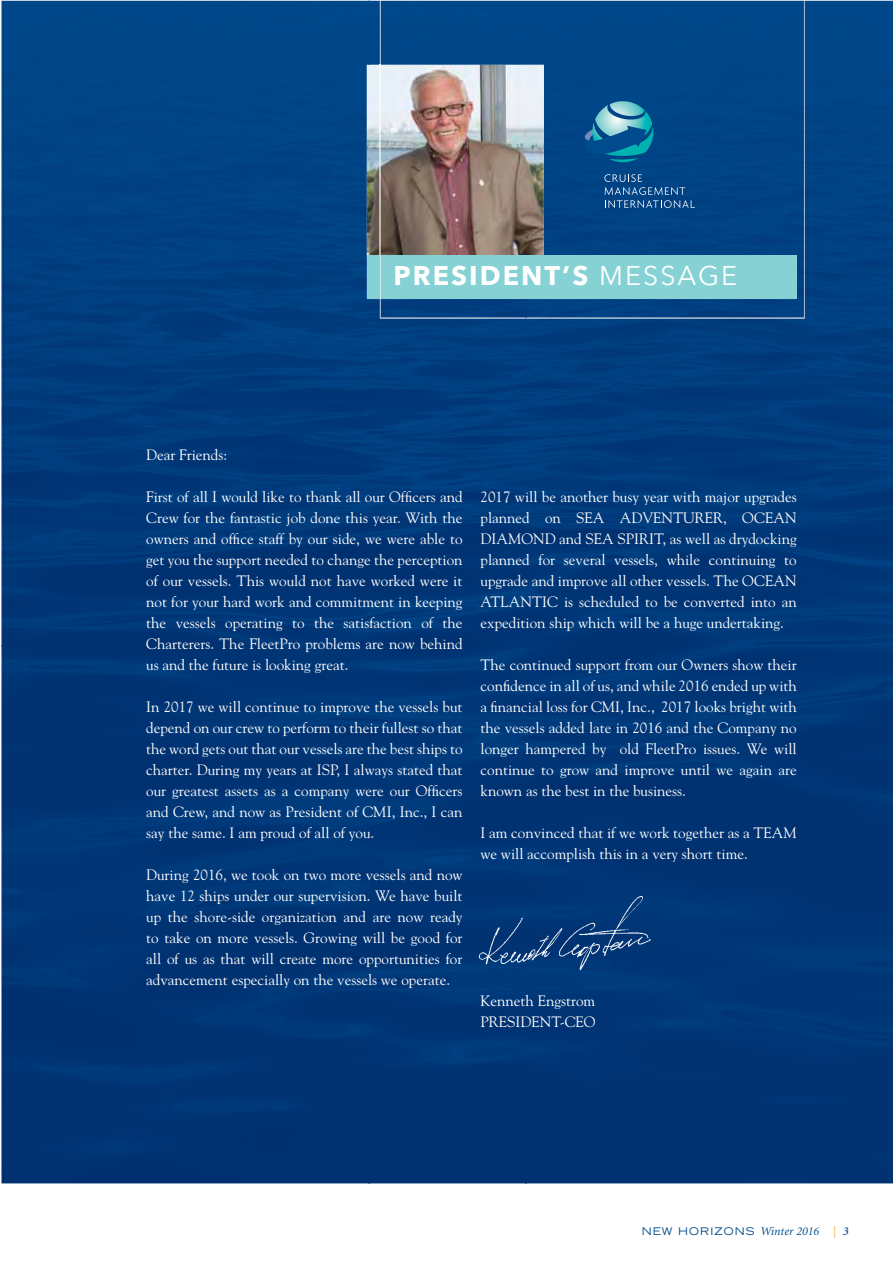
<style>
.page{position:relative;width:893px;height:1263px;background:#fff}
.page>*{position:absolute;margin:0;border:0;box-sizing:border-box;transform-origin:0 0}
.t1{font:700 27px "Avenir Next";letter-spacing:.075em;color:#fff}
.t2{font:15px/21px "Goudy";color:#fff;text-align:justify}
.t3{font:expanded 10.5px "Trade Gothic LH";letter-spacing:.1em;color:#004b8d}
.s1{font-weight:400}
.s2{font-family:"Minion";font-style:italic;font-stretch:normal;font-size:12px}
.s3{font-family:"Avenir Next";font-stretch:normal;font-size:12px;color:#faa634}
.s4{font-family:"Minion";font-weight:600;font-style:italic;font-stretch:normal;font-size:12px}
</style>
<div class="page">
<img style="left:2px;top:1px;width:366px;height:1182px">
<div style="left:368px;top:1px;width:524px;height:107px;background:#004789"></div>
<img style="left:526px;top:108px;width:366px;height:1075px">
<img style="left:368px;top:299px;width:158px;height:884px">
<img style="left:367px;top:65px;width:13px;height:191px">
<div style="left:367px;top:256px;width:429px;height:43px;background:#85d1d4"></div>
<img style="left:380px;top:1px;width:424px;height:318px">
<img style="left:380px;top:65px;width:1px;height:191px">
<hr style="left:380px;top:256px;width:1px;height:43px;background:#cceced">
<svg style="left:604px;top:174px;width:91px;height:34px;background:#1e5992"></svg>
<svg style="left:577px;top:100px;width:76px;height:62px;background:#2476a0"></svg>
<img style="left:465px;top:886px;width:200px;height:97px">
<h1 class="t1" style="left:393px;top:258px;width:345px">PRESIDENT’S <span class="s1">MESSAGE</span></h1>
<p class="t2" style="left:146px;top:446px;width:82px">Dear Friends:</p>
<p class="t2" style="left:146px;top:488px;width:318px">First of all I would like to thank all our Officers and Crew for the fantastic job done this year. With the owners and office staff by our side, we were able to get you the support needed to change the perception of our vessels. This would not have worked were it not for your hard work and commitment in keeping the vessels operating to the satisfaction of the Charterers. The FleetPro problems are now behind us and the future is looking great.</p>
<p class="t2" style="left:146px;top:698px;width:318px">In 2017 we will continue to improve the vessels but depend on our crew to perform to their fullest so that the word gets out that our vessels are the best ships to charter. During my years at ISP, I always stated that our greatest assets as a company were our Officers and Crew, and now as President of CMI, Inc., I can say the same. I am proud of all of you.</p>
<p class="t2" style="left:146px;top:866px;width:318px">During 2016, we took on two more vessels and now have 12 ships under our supervision. We have built up the shore-side organization and are now ready to take on more vessels. Growing will be good for all of us as that will create more opportunities for advancement especially on the vessels we operate.</p>
<p class="t2" style="left:480px;top:488px;width:318px">2017 will be another busy year with major upgrades planned on SEA ADVENTURER, OCEAN DIAMOND and SEA SPIRIT, as well as drydocking planned for several vessels, while continuing to upgrade and improve all other vessels. The OCEAN ATLANTIC is scheduled to be converted into an expedition ship which will be a huge undertaking.</p>
<p class="t2" style="left:480px;top:656px;width:318px">The continued support from our Owners show their confidence in all of us, and while 2016 ended up with a financial loss for CMI, Inc., 2017 looks bright with the vessels added late in 2016 and the Company no longer hampered by old FleetPro issues. We will continue to grow and improve until we again are known as the best in the business.</p>
<p class="t2" style="left:480px;top:824px;width:318px">I am convinced that if we work together as a TEAM we will accomplish this in a very short time.</p>
<p class="t2" style="left:480px;top:992px;width:117px">Kenneth Engstrom<br>PRESIDENT-CEO</p>
<p class="t3" style="left:641px;top:1228px;width:208px">NEW HORIZONS <span class="s2">Winter 2016</span> <span class="s3">|</span> <span class="s4">3</span></p>
</div>
